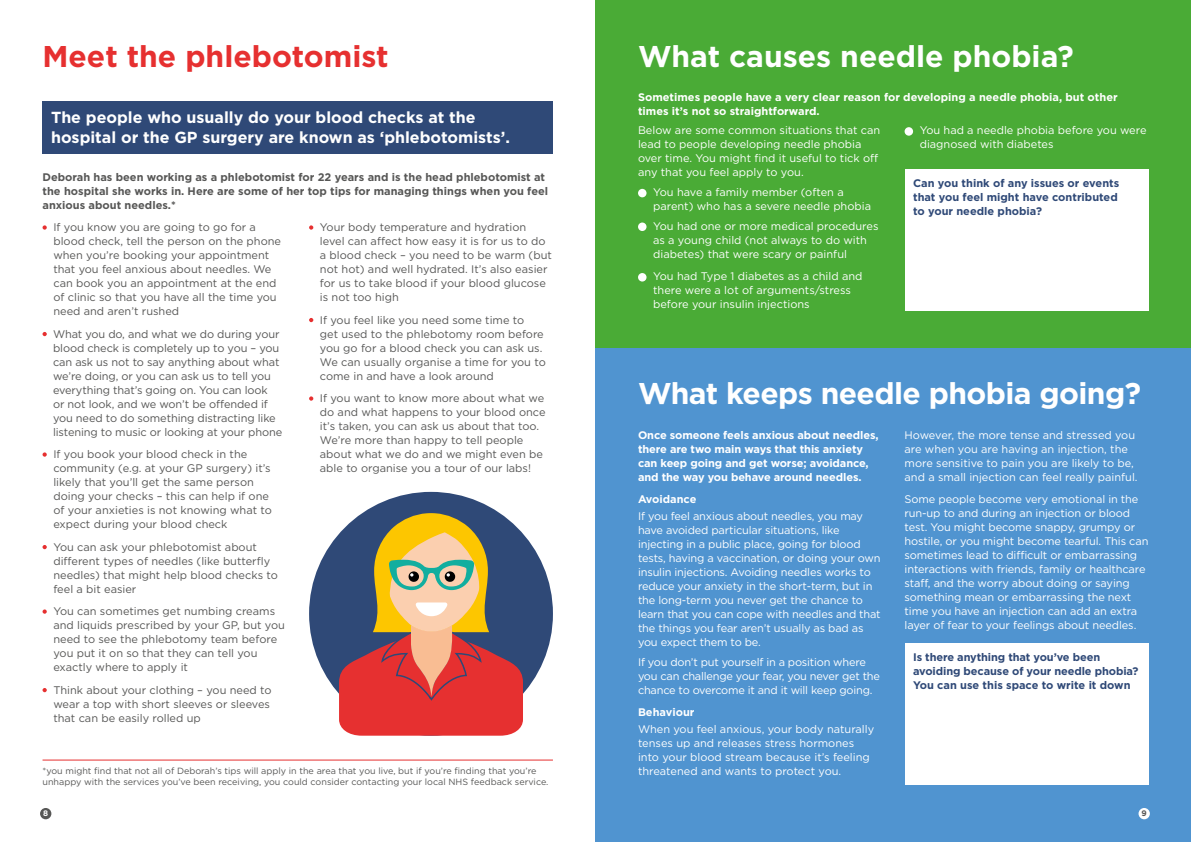
<style>
.page{position:relative;width:1191px;height:842px;background:#fff}
.page>*{position:absolute;margin:0;border:0;box-sizing:border-box;transform-origin:0 0}
.t1{font:700 30px "Gotham";letter-spacing:-.02em;color:#fff}
.t2{font:700 30px "Gotham";color:#fff}
.t3{font:700 30px "Gotham";color:#e63030}
.t4{font:700 16px/20px "Gotham";color:#fff}
.t5{font:11px/14px "Gotham";letter-spacing:-.01em;color:#fff}
.t6{font:11px/14px "Gotham";color:#575756}
.t7{font:700 11px/14px "Gotham";letter-spacing:-.01em;color:#fff}
.t8{font:700 11px/14px "Gotham";letter-spacing:-.01em;color:#2f4977}
.t9{font:700 11px/14px "Gotham";color:#575756}
.t10{font:9px/10.8px "Gotham";color:#575756}
.t11{font:700 8px "Gotham";color:#fff}
.t12{font:700 8px "Gotham";color:#575756}
</style>
<div class="page">
<div style="left:595px;top:347px;width:596px;height:495px;background:#5094d0"></div>
<div style="left:595px;top:0;width:596px;height:347px;background:#4aab36"></div>
<svg style="left:43px;top:225px;width:4px;height:5px"></svg>
<svg style="left:43px;top:332px;width:4px;height:4px"></svg>
<svg style="left:43px;top:452px;width:4px;height:5px"></svg>
<svg style="left:43px;top:545px;width:4px;height:4px"></svg>
<svg style="left:43px;top:609px;width:4px;height:5px"></svg>
<svg style="left:43px;top:688px;width:4px;height:4px"></svg>
<svg style="left:309px;top:225px;width:4px;height:5px"></svg>
<svg style="left:309px;top:318px;width:4px;height:4px"></svg>
<svg style="left:309px;top:396px;width:4px;height:5px"></svg>
<div style="left:638px;top:189px;width:8px;height:8px;background:#fff;border-radius:50%"></div>
<div style="left:638px;top:223px;width:8px;height:8px;background:#fff;border-radius:50%"></div>
<div style="left:638px;top:273px;width:8px;height:9px;background:#fff;border-radius:50%"></div>
<div style="left:904px;top:127px;width:9px;height:9px;background:#fff;border-radius:50%"></div>
<div style="left:904px;top:169px;width:244px;height:142px;background:#fff"></div>
<div style="left:43px;top:102px;width:510px;height:52px;background:#2f4977"></div>
<hr style="left:43px;top:760px;width:510px;height:1px;background:#e63030">
<div style="left:309px;top:492px;width:244px;height:244px;background:#2f4977;border-radius:50%"></div>
<svg style="left:339px;top:513px;width:184px;height:223px"></svg>
<div style="left:904px;top:643px;width:244px;height:142px;background:#fff"></div>
<div style="left:40px;top:808px;width:11px;height:11px;background:#575756;border-radius:50%"></div>
<div style="left:1138px;top:808px;width:11px;height:11px;background:#fff;border-radius:50%"></div>
<h1 class="t3" style="left:43px;top:36px;width:348px">Meet the phlebotomist</h1>
<h2 class="t4" style="left:51px;top:107px;width:460px">The people who usually do your blood checks at the hospital or the GP surgery are known as ‘phlebotomists’.</h2>
<p class="t9" style="left:43px;top:170px;width:507px">Deborah has been working as a phlebotomist for 22 years and is the head phlebotomist at the hospital she works in. Here are some of her top tips for managing things when you feel anxious about needles.*</p>
<p class="t6" style="left:53px;top:220px;width:229px">If you know you are going to go for a blood check, tell the person on the phone when you’re booking your appointment that you feel anxious about needles. We can book you an appointment at the end of clinic so that you have all the time you need and aren’t rushed</p>
<p class="t6" style="left:53px;top:326px;width:231px">What you do, and what we do during your blood check is completely up to you – you can ask us not to say anything about what we’re doing, or you can ask us to tell you everything that’s going on. You can look<br>or not look, and we won’t be offended if you need to do something distracting like listening to music or looking at your phone</p>
<p class="t6" style="left:53px;top:447px;width:220px">If you book your blood check in the community (e.g. at your GP surgery) it’s likely that you’ll get the same person doing your checks – this can help if one of your anxieties is not knowing what to expect during your blood check</p>
<p class="t6" style="left:53px;top:539px;width:226px">You can ask your phlebotomist about different types of needles (like butterfly needles) that might help blood checks to feel a bit easier</p>
<p class="t6" style="left:53px;top:604px;width:233px">You can sometimes get numbing creams and liquids prescribed by your GP, but you need to see the phlebotomy team before you put it on so that they can tell you exactly where to apply it</p>
<p class="t6" style="left:53px;top:682px;width:220px">Think about your clothing – you need to wear a top with short sleeves or sleeves that can be easily rolled up</p>
<p class="t6" style="left:320px;top:220px;width:233px">Your body temperature and hydration level can affect how easy it is for us to do a blood check – you need to be warm (but not hot) and well hydrated. It’s also easier for us to take blood if your blood glucose is not too high</p>
<p class="t6" style="left:320px;top:312px;width:227px">If you feel like you need some time to<br>get used to the phlebotomy room before you go for a blood check you can ask us.<br>We can usually organise a time for you to come in and have a look around</p>
<p class="t6" style="left:320px;top:391px;width:227px">If you want to know more about what we do and what happens to your blood once it’s taken, you can ask us about that too.<br>We’re more than happy to tell people about what we do and we might even be able to organise you a tour of our labs!</p>
<p class="t10" style="left:43px;top:766px;width:507px">*you might find that not all of Deborah’s tips will apply in the area that you live, but if you’re finding that you’re unhappy with the services you’ve been receiving, you could consider contacting your local NHS feedback service.</p>
<h1 class="t2" style="left:638px;top:36px;width:437px">What causes needle phobia?</h1>
<p class="t7" style="left:638px;top:91px;width:481px;line-height:13.2px">Sometimes people have a very clear reason for developing a needle phobia, but other times it’s not so straightforward.</p>
<p class="t5" style="left:638px;top:123px;width:244px">Below are some common situations that can lead to people developing needle phobia over time. You might find it useful to tick off any that you feel apply to you.</p>
<p class="t5" style="left:653px;top:185px;width:219px">You have a family member (often a parent) who has a severe needle phobia</p>
<p class="t5" style="left:653px;top:218px;width:227px">You had one or more medical procedures as a young child (not always to do with diabetes) that were scary or painful</p>
<p class="t5" style="left:653px;top:269px;width:211px">You had Type 1 diabetes as a child and there were a lot of arguments/stress before your insulin injections</p>
<p class="t5" style="left:919px;top:123px;width:228px">You had a needle phobia before you were diagnosed with diabetes</p>
<p class="t8" style="left:913px;top:176px;width:208px">Can you think of any issues or events that you feel might have contributed to your needle phobia?</p>
<h1 class="t1" style="left:638px;top:373px;width:504px">What keeps needle phobia going?</h1>
<p class="t7" style="left:638px;top:428px;width:242px">Once someone feels anxious about needles, there are two main ways that this anxiety can keep going and get worse; avoidance, and the way you behave around needles.</p>
<p class="t7" style="left:638px;top:492px;width:60px">Avoidance</p>
<p class="t5" style="left:638px;top:509px;width:244px">If you feel anxious about needles, you may have avoided particular situations, like injecting in a public place, going for blood tests, having a vaccination, or doing your own insulin injections. Avoiding needles works to reduce your anxiety in the short-term, but in the long-term you never get the chance to learn that you can cope with needles and that the things you fear aren’t usually as bad as you expect them to be.</p>
<p class="t5" style="left:638px;top:655px;width:243px">If you don’t put yourself in a position where you can challenge your fear, you never get the chance to overcome it and it will keep going.</p>
<p class="t7" style="left:638px;top:705px;width:58px">Behaviour</p>
<p class="t5" style="left:638px;top:722px;width:238px">When you feel anxious, your body naturally tenses up and releases stress hormones into your blood stream because it’s feeling threatened and wants to protect you.</p>
<p class="t5" style="left:904px;top:428px;width:234px">However, the more tense and stressed you are when you are having an injection, the more sensitive to pain you are likely to be, and a small injection can feel really painful.</p>
<p class="t5" style="left:904px;top:492px;width:245px">Some people become very emotional in the run-up to and during an injection or blood test. You might become snappy, grumpy or hostile, or you might become tearful. This can sometimes lead to difficult or embarrassing interactions with friends, family or healthcare staff, and the worry about doing or saying something mean or embarrassing the next time you have an injection can add an extra layer of fear to your feelings about needles.</p>
<p class="t8" style="left:913px;top:650px;width:227px">Is there anything that you’ve been avoiding because of your needle phobia?<br>You can use this space to write it down</p>
<p class="t11" style="left:43px;top:808px;width:7px">8</p>
<p class="t12" style="left:1141px;top:808px;width:7px">9</p>
</div>
